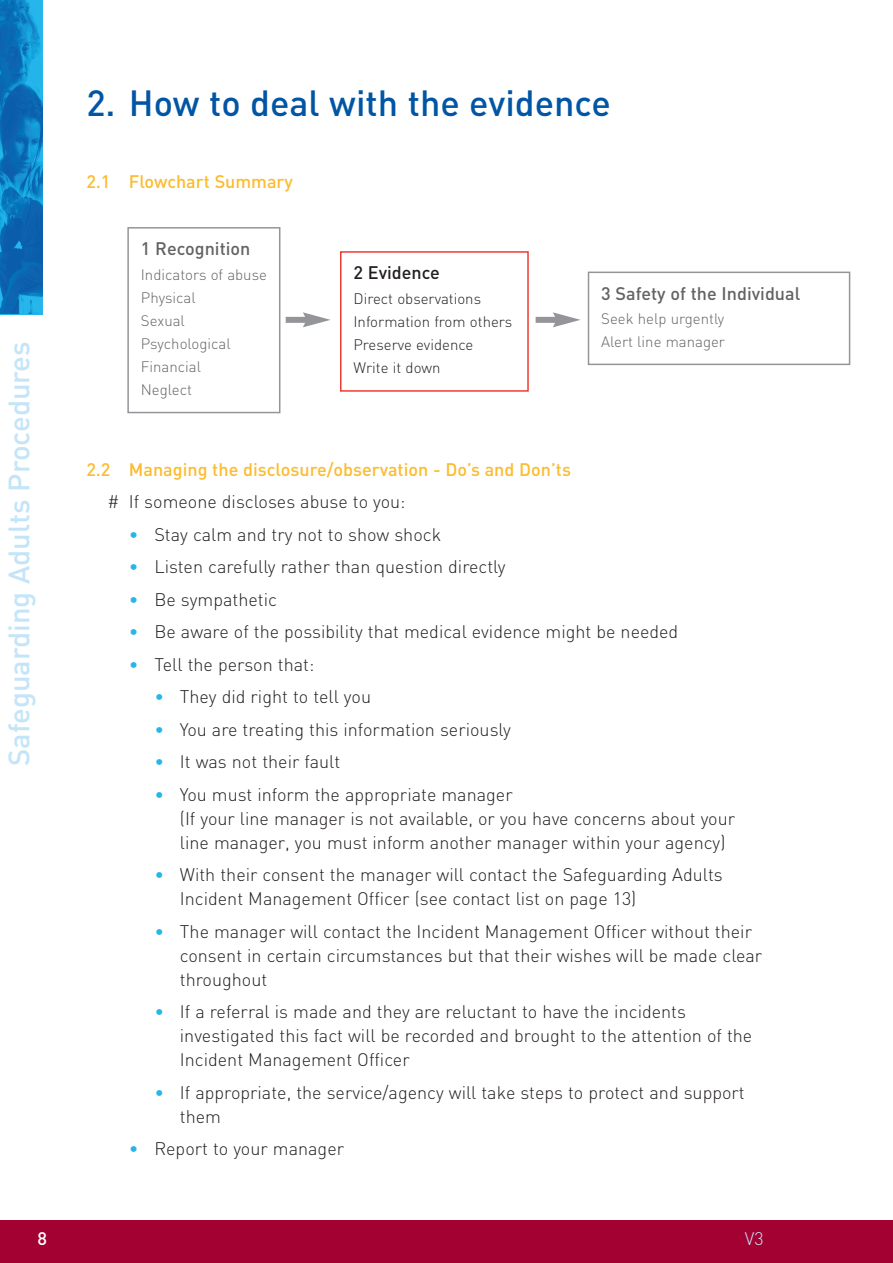
<style>
.page{position:relative;width:893px;height:1263px;background:#fff}
.page>*{position:absolute;margin:0;border:0;box-sizing:border-box;transform-origin:0 0}
.t1{font:500 36px "DIN";color:#0155a5}
.t2{font:500 29.25px "DIN";color:#c4e5f8}
.t3{font:300 18px/24px "DIN";color:#231f20}
.t4{font:500 18px "DIN";color:#fdbb2e}
.t5{font:500 18px "DIN";color:#636366}
.t6{font:500 18px "DIN";color:#231f20}
.t7{font:300 18px "DIN";color:#c4e5f8}
.t8{font:500 18px "DIN";color:#fff}
.t9{font:300 15px/23.1px "DIN";color:#636366}
.t10{font:300 15px/23.1px "DIN";color:#231f20}
.s1{color:#26b6ea}
</style>
<div class="page">
<div style="left:0;top:1220px;width:893px;height:43px;background:#a40133"></div>
<img style="left:0;top:0;width:42px;height:314px">
<div style="left:127px;top:227px;width:153px;height:186px;border:2px solid #939598"></div>
<div style="left:340px;top:251px;width:189px;height:141px;border:2px solid #ee3b32"></div>
<div style="left:588px;top:272px;width:262px;height:93px;border:2px solid #939598"></div>
<div style="left:286px;top:317px;width:22px;height:6px;background:#939598"></div>
<svg style="left:303px;top:312px;width:28px;height:15px"></svg>
<div style="left:536px;top:317px;width:22px;height:6px;background:#939598"></div>
<svg style="left:553px;top:312px;width:27px;height:15px"></svg>
<h2 class="t2" style="left:9px;top:766px;width:426px;rotate:-90deg">Safeguarding Adults Procedures</h2>
<p class="t8" style="left:38px;top:1232px;width:11px">8</p>
<h1 class="t1" style="left:86px;top:90px;width:526px">2. How to deal with the evidence</h1>
<p class="t4" style="left:86px;top:175px;width:208px">2.1 Flowchart Summary</p>
<p class="t5" style="left:141px;top:242px;width:111px">1 Recognition</p>
<p class="t9" style="left:141px;top:265px;width:128px">Indicators of abuse<br>Physical<br>Sexual<br>Psychological<br>Financial<br>Neglect</p>
<p class="t6" style="left:353px;top:266px;width:88px">2 Evidence</p>
<p class="t10" style="left:353px;top:289px;width:160px">Direct observations<br>Information from others<br>Preserve evidence<br>Write it down</p>
<p class="t5" style="left:601px;top:287px;width:201px">3 Safety of the Individual</p>
<p class="t9" style="left:601px;top:309px;width:125px">Seek help urgently<br>Alert line manager</p>
<p class="t4" style="left:86px;top:463px;width:486px">2.2 Managing the disclosure/observation - Do’s and Don’ts</p>
<p class="t3" style="left:108px;top:492px;width:299px"># If someone discloses abuse to you:</p>
<p class="t3" style="left:129px;top:525px;width:314px"><span class="s1">•</span> Stay calm and try not to show shock</p>
<p class="t3" style="left:129px;top:557px;width:378px"><span class="s1">•</span> Listen carefully rather than question directly</p>
<p class="t3" style="left:129px;top:590px;width:150px"><span class="s1">•</span> Be sympathetic</p>
<p class="t3" style="left:129px;top:622px;width:551px"><span class="s1">•</span> Be aware of the possibility that medical evidence might be needed</p>
<p class="t3" style="left:129px;top:655px;width:187px"><span class="s1">•</span> Tell the person that:</p>
<p class="t3" style="left:154px;top:687px;width:218px"><span class="s1">•</span> They did right to tell you</p>
<p class="t3" style="left:154px;top:720px;width:358px"><span class="s1">•</span> You are treating this information seriously</p>
<p class="t3" style="left:154px;top:752px;width:187px"><span class="s1">•</span> It was not their fault</p>
<p class="t3" style="left:180px;top:785px;width:557px;text-indent:-26px"><span class="s1">•</span> You must inform the appropriate manager<br>(If your line manager is not available, or you have concerns about your line manager, you must inform another manager within your agency)</p>
<p class="t3" style="left:180px;top:865px;width:544px;text-indent:-26px"><span class="s1">•</span> With their consent the manager will contact the Safeguarding Adults<br>Incident Management Officer (see contact list on page 13)</p>
<p class="t3" style="left:180px;top:922px;width:584px;text-indent:-26px"><span class="s1">•</span> The manager will contact the Incident Management Officer without their consent in certain circumstances but that their wishes will be made clear throughout</p>
<p class="t3" style="left:180px;top:1002px;width:574px;text-indent:-26px"><span class="s1">•</span> If a referral is made and they are reluctant to have the incidents investigated this fact will be recorded and brought to the attention of the<br>Incident Management Officer</p>
<p class="t3" style="left:180px;top:1083px;width:566px;text-indent:-26px"><span class="s1">•</span> If appropriate, the service/agency will take steps to protect and support them</p>
<p class="t3" style="left:129px;top:1139px;width:217px"><span class="s1">•</span> Report to your manager</p>
<p class="t7" style="left:745px;top:1232px;width:20px">V3</p>
</div>
